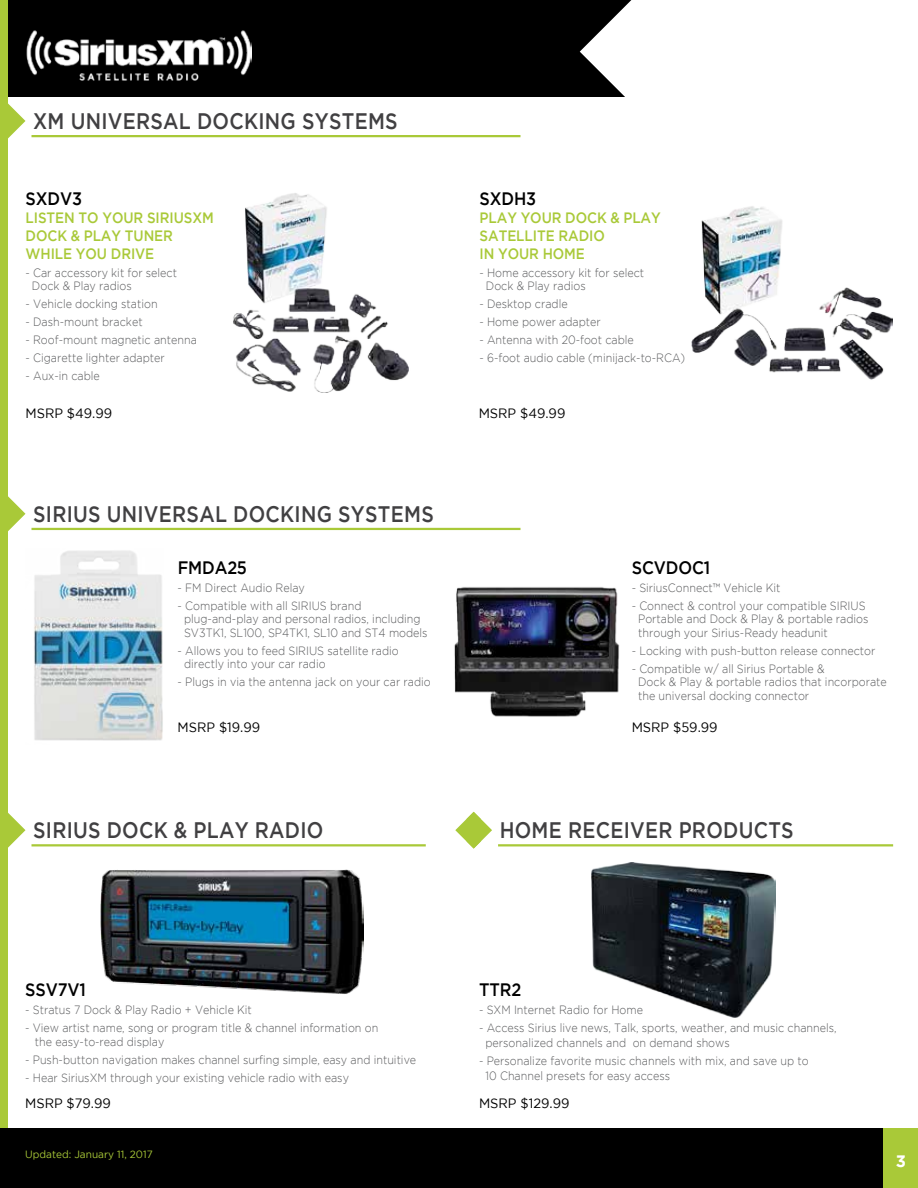
<style>
.page{position:relative;width:918px;height:1188px;background:#fff}
.page>*{position:absolute;margin:0;border:0;box-sizing:border-box;transform-origin:0 0}
.t1{font:500 22.35px "Gotham";letter-spacing:.015em;color:#414042;scale:.87 1}
.t2{font:500 18px "Gotham";letter-spacing:-.005em;color:#000;scale:.9 1}
.t3{font:700 16.5px "Gotham";color:#fff}
.t4{font:500 15px/18px "Gotham";letter-spacing:-.005em;color:#a9c938;scale:.9 1}
.t5{font:13.5px "Gotham";color:#000;scale:.96 1}
.t6{font:300 12px/13.5px "Gotham";color:#58595b;scale:.9 1}
.t7{font:10.5px "Gotham";color:#a9c938;scale:.96 1}
</style>
<div class="page">
<div style="left:0;top:0;width:641px;height:96px;background:#000"></div>
<svg style="left:580px;top:0;width:61px;height:97px"></svg>
<div style="left:0;top:0;width:8px;height:1188px;background:#a9c938"></div>
<div style="left:0;top:1129px;width:918px;height:59px;background:#000"></div>
<div style="left:884px;top:1129px;width:34px;height:59px;background:#a9c938"></div>
<img style="left:26px;top:30px;width:226px;height:50px">
<img style="left:454px;top:587px;width:166px;height:130px">
<svg style="left:8px;top:496px;width:17px;height:35px"></svg>
<hr style="left:32px;top:528px;width:488px;height:2px;background:#a9c938">
<img style="left:692px;top:206px;width:200px;height:174px">
<img style="left:233px;top:193px;width:176px;height:200px">
<svg style="left:8px;top:103px;width:17px;height:36px"></svg>
<hr style="left:32px;top:135px;width:488px;height:2px;background:#a9c938">
<img style="left:34px;top:550px;width:129px;height:191px">
<svg style="left:8px;top:813px;width:17px;height:35px"></svg>
<hr style="left:32px;top:844px;width:394px;height:2px;background:#a9c938">
<img style="left:101px;top:870px;width:262px;height:124px">
<hr style="left:498px;top:844px;width:395px;height:2px;background:#a9c938">
<svg style="left:455px;top:812px;width:37px;height:37px"></svg>
<img style="left:591px;top:863px;width:185px;height:154px">
<h1 class="t1" style="left:33px;top:108px;width:421px">XM UNIVERSAL DOCKING SYSTEMS</h1>
<h2 class="t2" style="left:26px;top:188px;width:64px">SXDV3</h2>
<p class="t4" style="left:26px;top:208px;width:211px">LISTEN TO YOUR SIRIUSXM<br>DOCK &amp; PLAY TUNER<br>WHILE YOU DRIVE</p>
<p class="t6" style="left:32px;top:266px;width:163px;text-indent:-6px">- Car accessory kit for select<br>Dock &amp; Play radios</p>
<p class="t6" style="left:26px;top:297px;width:148px">- Vehicle docking station</p>
<p class="t6" style="left:26px;top:315px;width:132px">- Dash-mount bracket</p>
<p class="t6" style="left:26px;top:333px;width:192px">- Roof-mount magnetic antenna</p>
<p class="t6" style="left:26px;top:351px;width:156px">- Cigarette lighter adapter</p>
<p class="t6" style="left:26px;top:369px;width:84px">- Aux-in cable</p>
<h2 class="t2" style="left:480px;top:188px;width:64px">SXDH3</h2>
<p class="t4" style="left:480px;top:208px;width:203px">PLAY YOUR DOCK &amp; PLAY<br>SATELLITE RADIO<br>IN YOUR HOME</p>
<p class="t6" style="left:486px;top:266px;width:177px;text-indent:-6px">- Home accessory kit for select<br>Dock &amp; Play radios</p>
<p class="t6" style="left:479px;top:297px;width:100px">- Desktop cradle</p>
<p class="t6" style="left:479px;top:315px;width:136px">- Home power adapter</p>
<p class="t6" style="left:479px;top:333px;width:173px">- Antenna with 20-foot cable</p>
<p class="t6" style="left:479px;top:351px;width:230px">- 6-foot audio cable (minijack-to-RCA)</p>
<p class="t5" style="left:26px;top:406px;width:92px">MSRP $49.99</p>
<p class="t5" style="left:479px;top:406px;width:92px">MSRP $49.99</p>
<h1 class="t1" style="left:33px;top:501px;width:462px">SIRIUS UNIVERSAL DOCKING SYSTEMS</h1>
<h2 class="t2" style="left:178px;top:557px;width:79px">FMDA25</h2>
<p class="t6" style="left:178px;top:581px;width:143px">- FM Direct Audio Relay</p>
<p class="t6" style="left:184px;top:599px;width:272px;text-indent:-6px">- Compatible with all SIRIUS brand plug-and-play and personal radios, including<br>SV3TK1, SL100, SP4TK1, SL10 and ST4 models</p>
<p class="t6" style="left:184px;top:644px;width:240px;text-indent:-6px">- Allows you to feed SIRIUS satellite radio directly into your car radio</p>
<p class="t6" style="left:178px;top:675px;width:283px">- Plugs in via the antenna jack on your car radio</p>
<p class="t5" style="left:178px;top:720px;width:88px">MSRP $19.99</p>
<h2 class="t2" style="left:632px;top:557px;width:89px">SCVDOC1</h2>
<p class="t6" style="left:632px;top:581px;width:167px">- SiriusConnect™ Vehicle Kit</p>
<p class="t6" style="left:638px;top:599px;width:257px;text-indent:-6px">- Connect &amp; control your compatible SIRIUS<br>Portable and Dock &amp; Play &amp; portable radios through your Sirius-Ready headunit</p>
<p class="t6" style="left:632px;top:644px;width:272px">- Locking with push-button release connector</p>
<p class="t6" style="left:638px;top:662px;width:278px;text-indent:-6px">- Compatible w/ all Sirius Portable &amp;<br>Dock &amp; Play &amp; portable radios that incorporate the universal docking connector</p>
<p class="t5" style="left:632px;top:720px;width:91px">MSRP $59.99</p>
<h1 class="t1" style="left:33px;top:818px;width:335px">SIRIUS DOCK &amp; PLAY RADIO</h1>
<h1 class="t1" style="left:500px;top:818px;width:340px">HOME RECEIVER PRODUCTS</h1>
<h2 class="t2" style="left:25px;top:979px;width:69px">SSV7V1</h2>
<p class="t6" style="left:25px;top:1003px;width:253px">- Stratus 7 Dock &amp; Play Radio + Vehicle Kit</p>
<p class="t6" style="left:35px;top:1021px;width:383px;text-indent:-10px">- View artist name, song or program title &amp; channel information on the easy-to-read display</p>
<p class="t6" style="left:25px;top:1052px;width:436px">- Push-button navigation makes channel surfing simple, easy and intuitive</p>
<p class="t6" style="left:25px;top:1070px;width:361px">- Hear SiriusXM through your existing vehicle radio with easy</p>
<h2 class="t2" style="left:479px;top:979px;width:48px">TTR2</h2>
<p class="t6" style="left:479px;top:1003px;width:184px">- SXM Internet Radio for Home</p>
<p class="t6" style="left:486px;top:1020px;width:392px;line-height:15px;text-indent:-6px">- Access Sirius live news, Talk, sports, weather, and music channels, personalized channels and on demand shows</p>
<p class="t6" style="left:486px;top:1053px;width:361px;line-height:15px;text-indent:-6px">- Personalize favorite music channels with mix, and save up to<br>10 Channel presets for easy access</p>
<p class="t5" style="left:25px;top:1096px;width:91px">MSRP $79.99</p>
<p class="t5" style="left:479px;top:1096px;width:96px">MSRP $129.99</p>
<p class="t7" style="left:25px;top:1149px;width:134px">Updated: January 11, 2017</p>
<h3 class="t3" style="left:896px;top:1152px;width:12px">3</h3>
</div>
